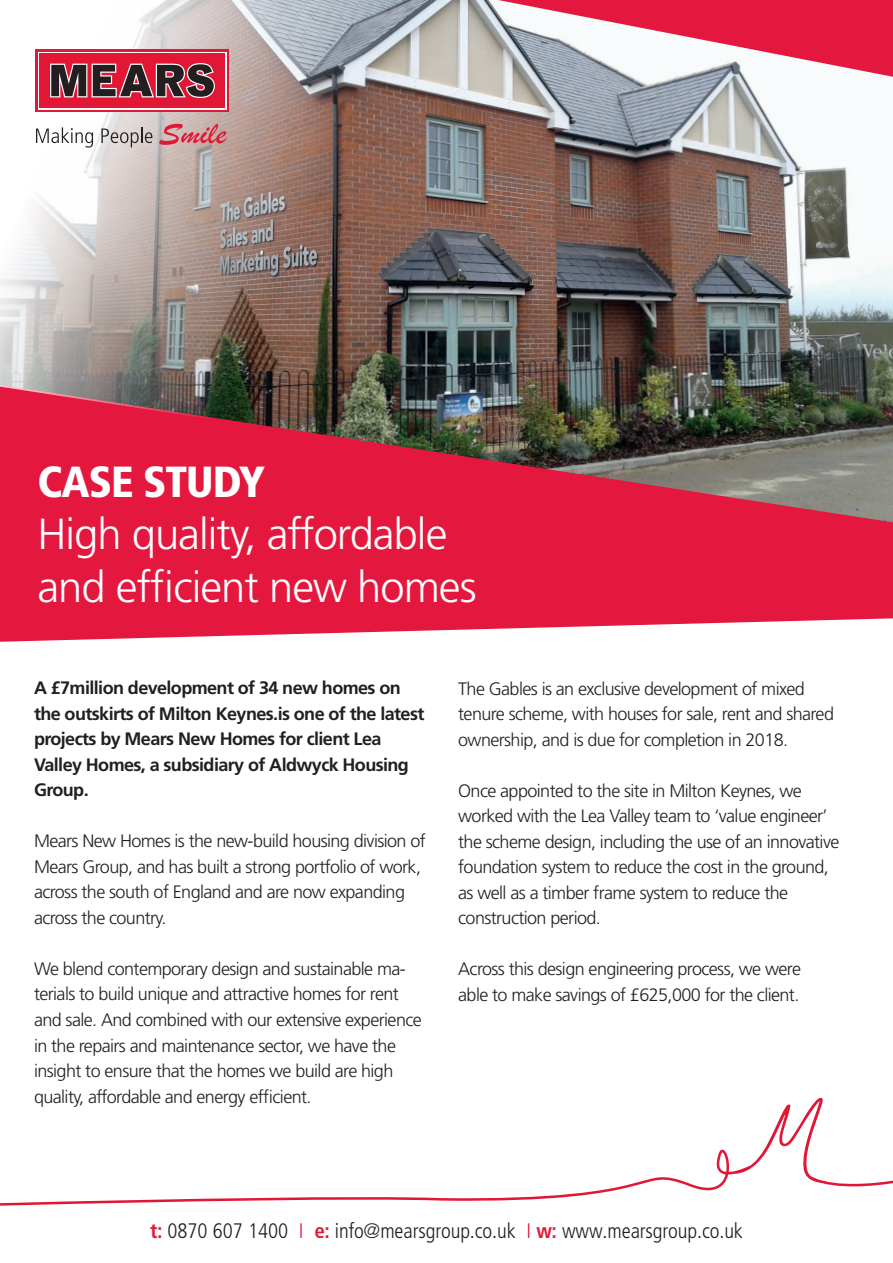
<style>
.page{position:relative;width:893px;height:1263px;background:#fff}
.page>*{position:absolute;margin:0;border:0;box-sizing:border-box;transform-origin:0 0}
.t1{font:300 43.5px/52.5px "Frutiger";letter-spacing:-.02em;color:#fff}
.t2{font:900 condensed 43.5px "Frutiger";letter-spacing:-.02em;color:#fff}
.t3{font:300 condensed 21px "Frutiger";letter-spacing:-.005em;color:#231f20}
.t4{font:300 18px/25.5px "Frutiger";letter-spacing:-.035em;color:#231f20}
.t5{font:700 18px/25.5px "Frutiger";letter-spacing:-.035em;color:#231f20}
.s1{font-weight:700;color:#e51836}
.s2{color:#e51836}
</style>
<div class="page">
<svg style="left:0;top:522px;width:893px;height:120px;background:#e62e51"></svg>
<img style="left:0;top:0;width:893px;height:522px">
<svg style="left:498px;top:0;width:395px;height:77px"></svg>
<svg style="left:0;top:1149px;width:735px;height:57px"></svg>
<svg style="left:735px;top:1097px;width:158px;height:90px"></svg>
<img style="left:0;top:0;width:460px;height:440px">
<svg style="left:36px;top:49px;width:193px;height:63px"></svg>
<svg style="left:38px;top:52px;width:189px;height:57px"></svg>
<div style="left:40px;top:53px;width:185px;height:55px;background:#e21736"></div>
<svg style="left:50px;top:63px;width:165px;height:35px"></svg>
<svg style="left:36px;top:127px;width:57px;height:21px"></svg>
<svg style="left:101px;top:127px;width:51px;height:20px"></svg>
<svg style="left:159px;top:124px;width:67px;height:21px"></svg>
<h1 class="t2" style="left:37px;top:456px;width:229px">CASE STUDY</h1>
<h1 class="t1" style="left:37px;top:508px;width:441px">High quality, affordable and efficient new homes</h1>
<p class="t5" style="left:34px;top:675px;width:392px">A £7million development of 34 new homes on the outskirts of Milton Keynes.is one of the latest projects by Mears New Homes for client Lea Valley Homes, a subsidiary of Aldwyck Housing Group.</p>
<p class="t4" style="left:34px;top:828px;width:393px">Mears New Homes is the new-build housing division of Mears Group, and has built a strong portfolio of work, across the south of England and are now expanding across the country.</p>
<p class="t4" style="left:34px;top:956px;width:389px">We blend contemporary design and sustainable ma&shy;terials to build unique and attractive homes for rent and sale. And combined with our extensive experience in the repairs and maintenance sector, we have the insight to ensure that the homes we build are high quality, affordable and energy efficient.</p>
<p class="t4" style="left:458px;top:675px;width:377px">The Gables is an exclusive development of mixed tenure scheme, with houses for sale, rent and shared ownership, and is due for completion in 2018.</p>
<p class="t4" style="left:458px;top:777px;width:383px">Once appointed to the site in Milton Keynes, we worked with the Lea Valley team to ‘value engineer’ the scheme design, including the use of an innovative foundation system to reduce the cost in the ground, as well as a timber frame system to reduce the construction period.</p>
<p class="t4" style="left:458px;top:956px;width:344px">Across this design engineering process, we were able to make savings of £625,000 for the client.</p>
<p class="t3" style="left:150px;top:1219px;width:594px"><span class="s1">t:</span> 0870 607 1400 <span class="s2">I</span> <span class="s1">e:</span> info@mearsgroup.co.uk <span class="s2">I</span> <span class="s1">w:</span> www.mearsgroup.co.uk</p>
</div>
